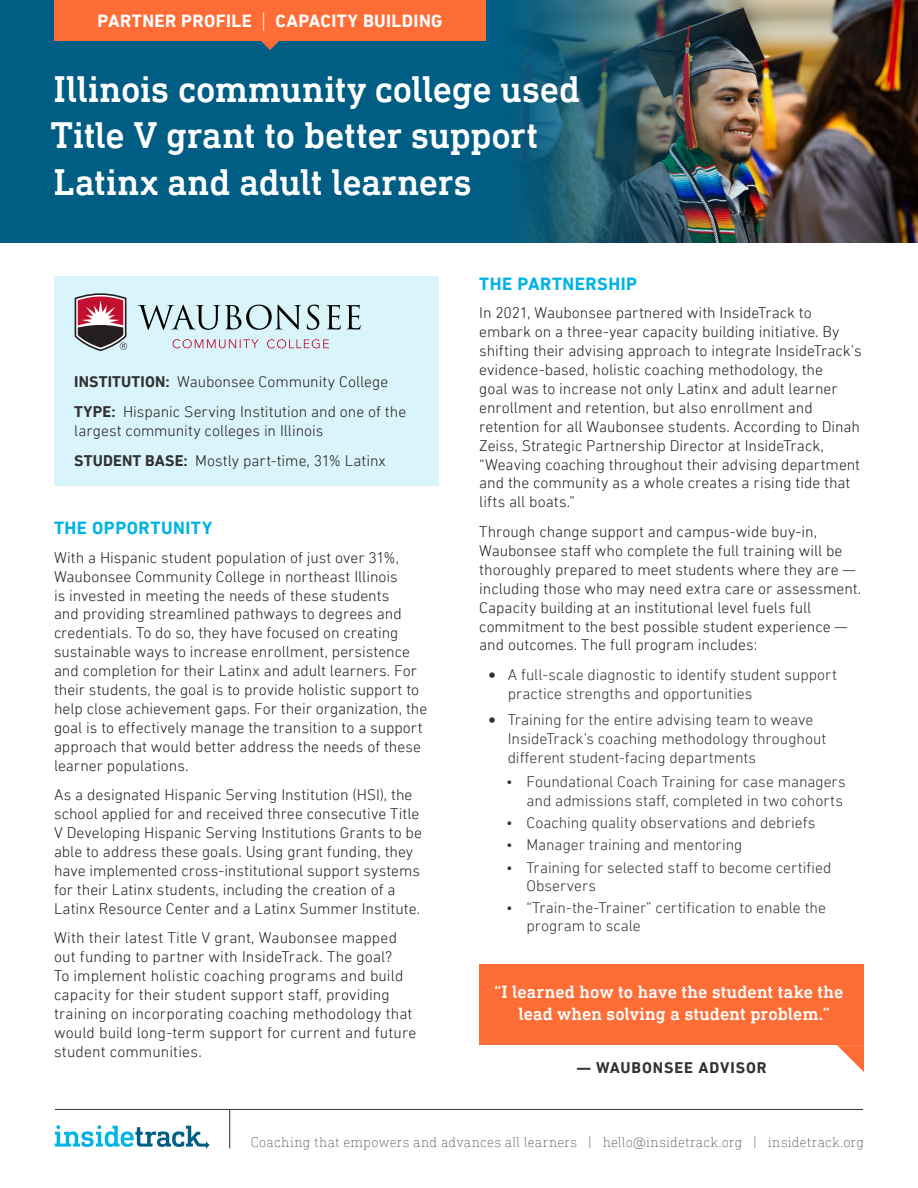
<style>
.page{position:relative;width:918px;height:1188px;background:#fff}
.page>*{position:absolute;margin:0;border:0;box-sizing:border-box;transform-origin:0 0}
.t1{font:500 37.5px/46.5px "DIN Next Slab Pro";letter-spacing:-.005em;color:#fff}
.Pullquote_-_quote{font:500 18px/22.5px "DIN Next Slab Pro";letter-spacing:.01em;color:#fff;text-align:center}
.Subtitle{font:700 18px "DIN Next LT Pro";letter-spacing:.02em;color:#fff}
.t2{font:700 18px "DIN Next LT Pro";letter-spacing:.025em;color:#00b3e3}
.BODY{font:300 15.75px/18.9px "DIN Next LT Pro";color:#231f20}
.t3{font:300 15.75px/18.9px "DIN Next LT Pro";color:#323232}
.Pullquote_-_attribut{font:700 15.75px "DIN Next LT Pro";letter-spacing:.055em;color:#323232}
.t4{font:200 14.25px "DIN Next Slab Pro";letter-spacing:.015em;color:#323232}
.s1{font-weight:300;font-size:22.5px}
.s2{font-weight:700;color:#323232}
.s3{font-weight:900}
</style>
<div class="page">
<hr style="left:229px;top:1109px;width:1px;height:39px;background:#323232">
<hr style="left:55px;top:1109px;width:808px;height:1px;background:#323232">
<svg style="left:55px;top:1125px;width:155px;height:23px"></svg>
<div style="left:0;top:0;width:918px;height:243px;background:#005d83"></div>
<img style="left:516px;top:0;width:402px;height:243px">
<svg style="left:260px;top:40px;width:20px;height:10px"></svg>
<div style="left:54px;top:0;width:432px;height:40px;background:#ff6d37"></div>
<div style="left:54px;top:277px;width:385px;height:209px;background:#d9f4fb"></div>
<svg style="left:74px;top:293px;width:53px;height:59px"></svg>
<svg style="left:138px;top:305px;width:163px;height:25px"></svg>
<svg style="left:307px;top:305px;width:12px;height:25px"></svg>
<svg style="left:326px;top:305px;width:35px;height:24px"></svg>
<svg style="left:173px;top:339px;width:86px;height:9px"></svg>
<svg style="left:267px;top:339px;width:62px;height:9px"></svg>
<div style="left:479px;top:964px;width:385px;height:81px;background:#ff6d37"></div>
<svg style="left:837px;top:1045px;width:27px;height:27px"></svg>
<p class="Subtitle" style="left:98px;top:10px;width:346px">PARTNER PROFILE <span class="s1">|</span> CAPACITY BUILDING</p>
<p class="t1" style="left:51px;top:65px;width:531px">Illinois community college used<br>Title V grant to better support<br>Latinx and adult learners</p>
<p class="BODY" style="left:74px;top:372px;width:316px"><span class="s2">INSTITUTION:</span> Waubonsee Community College</p>
<p class="BODY" style="left:74px;top:402px;width:334px"><span class="s2">TYPE:</span> Hispanic Serving Institution and one of the largest community colleges in Illinois</p>
<p class="BODY" style="left:74px;top:451px;width:313px"><span class="s2">STUDENT BASE:</span> Mostly part-time, 31% Latinx</p>
<h2 class="t2" style="left:54px;top:517px;width:160px">THE OPPORTUNITY</h2>
<p class="BODY" style="left:54px;top:548px;width:375px">With a Hispanic student population of just over 31%, Waubonsee Community College in northeast Illinois<br>is invested in meeting the needs of these students<br>and providing streamlined pathways to degrees and credentials. To do so, they have focused on creating sustainable ways to increase enrollment, persistence and completion for their Latinx and adult learners. For their students, the goal is to provide holistic support to help close achievement gaps. For their organization, the goal is to effectively manage the transition to a support approach that would better address the needs of these learner populations.</p>
<p class="BODY" style="left:54px;top:785px;width:370px">As a designated Hispanic Serving Institution (HSI), the school applied for and received three consecutive Title V Developing Hispanic Serving Institutions Grants to be able to address these goals. Using grant funding, they have implemented cross-institutional support systems for their Latinx students, including the creation of a Latinx Resource Center and a Latinx Summer Institute.</p>
<p class="BODY" style="left:54px;top:928px;width:364px">With their latest Title V grant, Waubonsee mapped out funding to partner with InsideTrack. The goal?<br>To implement holistic coaching programs and build capacity for their student support staff, providing training on incorporating coaching methodology that would build long-term support for current and future student communities.</p>
<h2 class="t2" style="left:479px;top:273px;width:159px">THE PARTNERSHIP</h2>
<p class="BODY" style="left:479px;top:303px;width:384px">In 2021, Waubonsee partnered with InsideTrack to embark on a three-year capacity building initiative. By shifting their advising approach to integrate InsideTrack’s evidence-based, holistic coaching methodology, the<br>goal was to increase not only Latinx and adult learner enrollment and retention, but also enrollment and retention for all Waubonsee students. According to Dinah Zeiss, Strategic Partnership Director at InsideTrack, “Weaving coaching throughout their advising department and the community as a whole creates a rising tide that lifts all boats.”</p>
<p class="BODY" style="left:479px;top:522px;width:384px">Through change support and campus-wide buy-in, Waubonsee staff who complete the full training will be thoroughly prepared to meet students where they are — including those who may need extra care or assessment.<br>Capacity building at an institutional level fuels full commitment to the best possible student experience — and outcomes. The full program includes:</p>
<p class="t3" style="left:508px;top:665px;width:331px;text-indent:-20px"><span class="s3">•</span> A full-scale diagnostic to identify student support practice strengths and opportunities</p>
<p class="t3" style="left:508px;top:710px;width:320px;text-indent:-20px"><span class="s3">•</span> Training for the entire advising team to weave<br>InsideTrack’s coaching methodology throughout different student-facing departments</p>
<p class="t3" style="left:506px;top:773px;width:341px;line-height:18.1px;text-align:right">• Foundational Coach Training for case managers and admissions staff, completed in two cohorts</p>
<p class="t3" style="left:506px;top:813px;width:310px">• Coaching quality observations and debriefs</p>
<p class="t3" style="left:506px;top:835px;width:238px">• Manager training and mentoring</p>
<p class="t3" style="left:526px;top:858px;width:307px;line-height:18.1px;text-indent:-20px">• Training for selected staff to become certified<br>Observers</p>
<p class="t3" style="left:526px;top:899px;width:301px;line-height:18.1px;text-indent:-20px">• “Train-the-Trainer” certification to enable the program to scale</p>
<p class="Pullquote_-_quote" style="left:494px;top:980px;width:351px">“I learned how to have the student take the lead when solving a student problem.”</p>
<p class="Pullquote_-_attribut" style="left:577px;top:1058px;width:192px">— WAUBONSEE ADVISOR</p>
<p class="t4" style="left:251px;top:1134px;width:615px">Coaching that empowers and advances all learners | hello@insidetrack.org | insidetrack.org</p>
</div>
